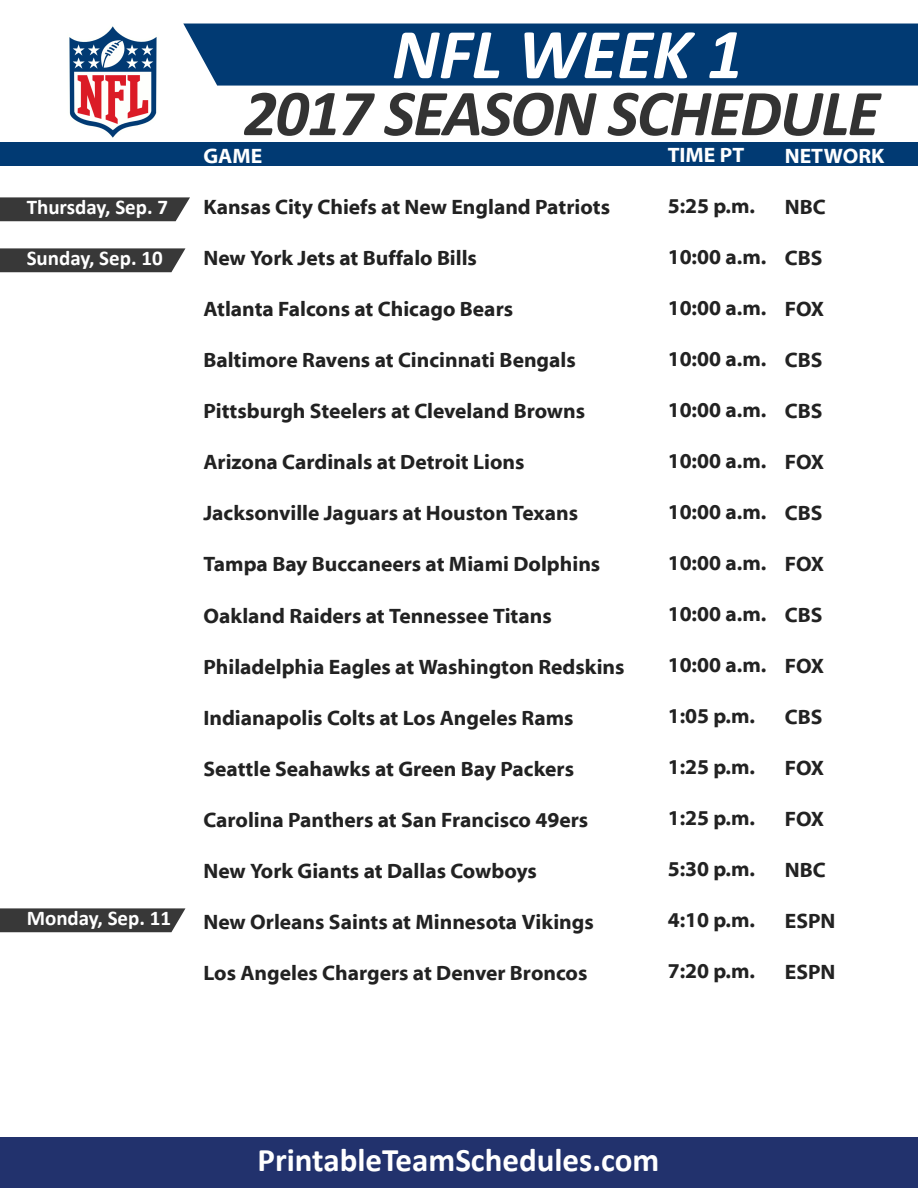
<style>
.page{position:relative;width:918px;height:1188px;background:#fff}
.page>*{position:absolute;margin:0;border:0;box-sizing:border-box;transform-origin:0 0}
.t1{font:italic 700 72px "Calibri";letter-spacing:-.005em;color:#fff}
.t2{font:italic 700 66px "Calibri";letter-spacing:-.025em;color:#333}
.t3{font:700 33px "Calibri";color:#fff}
.t4{font:700 21px "Myriad Web Pro";color:#222}
.t5{font:700 21px "Calibri";color:#fff}
.t6{font:700 21px "Myriad Web Pro";color:#fff}
</style>
<div class="page">
<div style="left:0;top:1138px;width:918px;height:50px;background:#22326d"></div>
<svg style="left:0;top:197px;width:190px;height:24px;background:#424242"></svg>
<svg style="left:0;top:248px;width:185px;height:24px;background:#424242"></svg>
<svg style="left:0;top:908px;width:185px;height:24px;background:#424242"></svg>
<div style="left:0;top:142px;width:918px;height:24px;background:#013a73"></div>
<img style="left:69px;top:26px;width:88px;height:112px">
<div style="left:183px;top:24px;width:735px;height:62px;background:#013a73"></div>
<p class="t5" style="left:27px;top:194px;width:143px">Thursday, Sep. 7</p>
<p class="t5" style="left:27px;top:245px;width:137px">Sunday, Sep. 10</p>
<p class="t5" style="left:27px;top:905px;width:146px">Monday, Sep. 11</p>
<h1 class="t1" style="left:392px;top:9px;width:353px">NFL WEEK 1</h1>
<h2 class="t2" style="left:244px;top:71px;width:638px">2017 SEASON SCHEDULE</h2>
<p class="t6" style="left:785px;top:144px;width:101px">NETWORK</p>
<p class="t4" style="left:785px;top:195px;width:42px">NBC</p>
<p class="t4" style="left:785px;top:246px;width:39px">CBS</p>
<p class="t4" style="left:785px;top:297px;width:41px">FOX</p>
<p class="t4" style="left:785px;top:348px;width:39px">CBS</p>
<p class="t4" style="left:785px;top:399px;width:39px">CBS</p>
<p class="t4" style="left:785px;top:450px;width:41px">FOX</p>
<p class="t4" style="left:785px;top:501px;width:39px">CBS</p>
<p class="t4" style="left:785px;top:552px;width:41px">FOX</p>
<p class="t4" style="left:785px;top:603px;width:39px">CBS</p>
<p class="t4" style="left:785px;top:654px;width:41px">FOX</p>
<p class="t4" style="left:785px;top:705px;width:39px">CBS</p>
<p class="t4" style="left:785px;top:756px;width:41px">FOX</p>
<p class="t4" style="left:785px;top:807px;width:41px">FOX</p>
<p class="t4" style="left:785px;top:858px;width:42px">NBC</p>
<p class="t4" style="left:785px;top:909px;width:52px">ESPN</p>
<p class="t4" style="left:785px;top:960px;width:52px">ESPN</p>
<p class="t6" style="left:668px;top:144px;width:78px">TIME PT</p>
<p class="t4" style="left:668px;top:195px;width:89px">5:25 p.m.</p>
<p class="t4" style="left:668px;top:246px;width:100px">10:00 a.m.</p>
<p class="t4" style="left:668px;top:297px;width:100px">10:00 a.m.</p>
<p class="t4" style="left:668px;top:348px;width:100px">10:00 a.m.</p>
<p class="t4" style="left:668px;top:399px;width:100px">10:00 a.m.</p>
<p class="t4" style="left:668px;top:450px;width:100px">10:00 a.m.</p>
<p class="t4" style="left:668px;top:501px;width:100px">10:00 a.m.</p>
<p class="t4" style="left:668px;top:552px;width:100px">10:00 a.m.</p>
<p class="t4" style="left:668px;top:603px;width:100px">10:00 a.m.</p>
<p class="t4" style="left:668px;top:654px;width:100px">10:00 a.m.</p>
<p class="t4" style="left:668px;top:705px;width:89px">1:05 p.m.</p>
<p class="t4" style="left:668px;top:756px;width:89px">1:25 p.m.</p>
<p class="t4" style="left:668px;top:807px;width:89px">1:25 p.m.</p>
<p class="t4" style="left:668px;top:858px;width:89px">5:30 p.m.</p>
<p class="t4" style="left:668px;top:909px;width:89px">4:10 p.m.</p>
<p class="t4" style="left:668px;top:960px;width:89px">7:20 p.m.</p>
<p class="t6" style="left:203px;top:145px;width:60px">GAME</p>
<p class="t4" style="left:203px;top:196px;width:408px">Kansas City Chiefs at New England Patriots</p>
<p class="t4" style="left:203px;top:247px;width:275px">New York Jets at Buffalo Bills</p>
<p class="t4" style="left:203px;top:298px;width:311px">Atlanta Falcons at Chicago Bears</p>
<p class="t4" style="left:203px;top:349px;width:374px">Baltimore Ravens at Cincinnati Bengals</p>
<p class="t4" style="left:203px;top:400px;width:383px">Pittsburgh Steelers at Cleveland Browns</p>
<p class="t4" style="left:203px;top:451px;width:323px">Arizona Cardinals at Detroit Lions</p>
<p class="t4" style="left:203px;top:502px;width:376px">Jacksonville Jaguars at Houston Texans</p>
<p class="t4" style="left:203px;top:553px;width:398px">Tampa Bay Buccaneers at Miami Dolphins</p>
<p class="t4" style="left:203px;top:604px;width:350px">Oakland Raiders at Tennessee Titans</p>
<p class="t4" style="left:203px;top:655px;width:423px">Philadelphia Eagles at Washington Redskins</p>
<p class="t4" style="left:203px;top:706px;width:372px">Indianapolis Colts at Los Angeles Rams</p>
<p class="t4" style="left:203px;top:757px;width:372px">Seattle Seahawks at Green Bay Packers</p>
<p class="t4" style="left:203px;top:808px;width:386px">Carolina Panthers at San Francisco 49ers</p>
<p class="t4" style="left:203px;top:859px;width:335px">New York Giants at Dallas Cowboys</p>
<p class="t4" style="left:203px;top:910px;width:392px">New Orleans Saints at Minnesota Vikings</p>
<p class="t4" style="left:203px;top:961px;width:386px">Los Angeles Chargers at Denver Broncos</p>
<h3 class="t3" style="left:257px;top:1139px;width:403px">PrintableTeamSchedules.com</h3>
</div>
